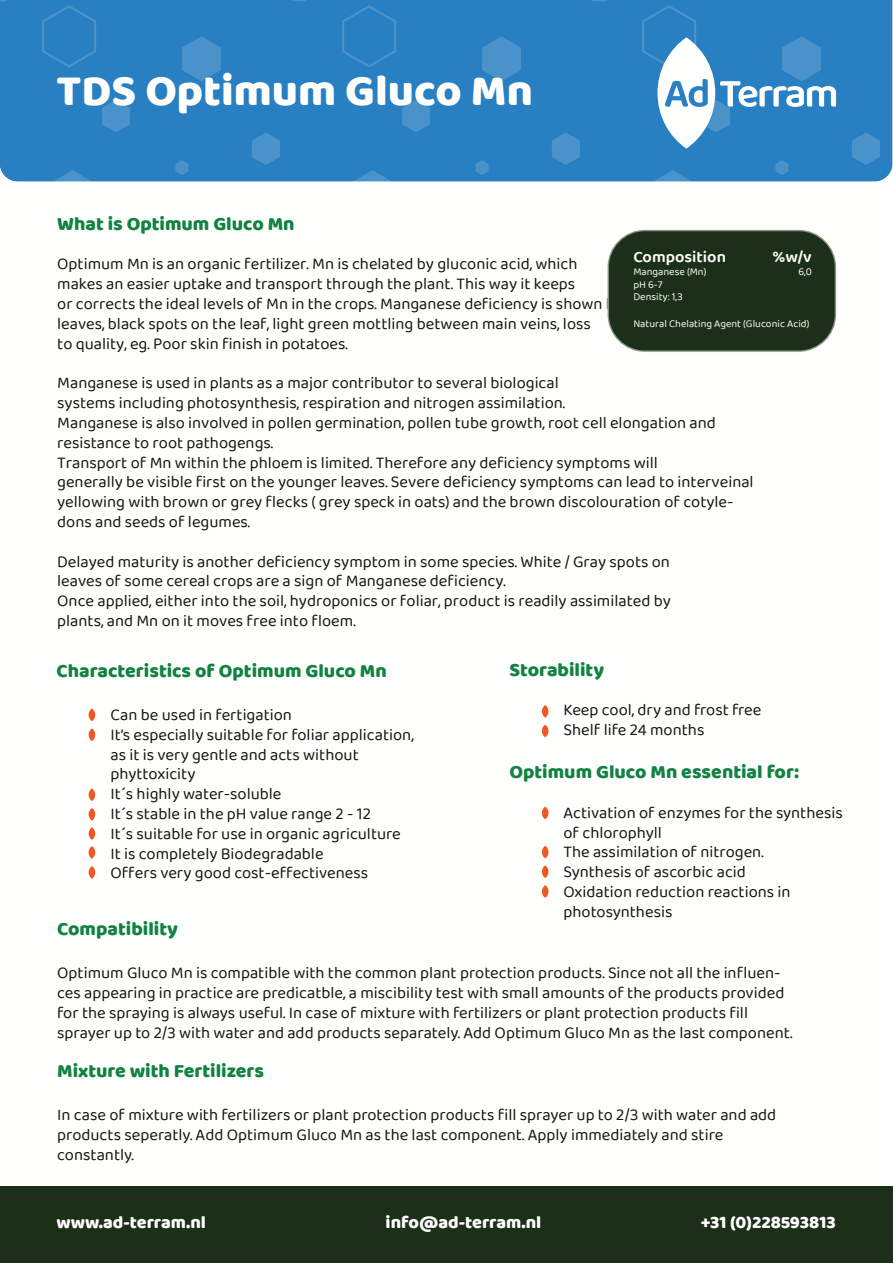
<style>
.page{position:relative;width:893px;height:1263px;background:#fff}
.page>*{position:absolute;margin:0;border:0;box-sizing:border-box;transform-origin:0 0}
.t1{font:800 45px "Baloo Chettan 2";color:#fefefc}
.t2{font:800 19.5px "Baloo Chettan 2";color:#108241}
.t3{font:800 18px "Baloo Chettan 2";color:#fefefc}
.t4{font:16.5px/19.8px "Baloo Chettan 2";color:#0f190e}
.t5{font:600 16.5px "Baloo Chettan 2";color:#fefefc}
.t6{font:10.5px/12.6px "Baloo Chettan 2";color:#fefefc}
</style>
<div class="page">
<div style="left:0;top:1186px;width:893px;height:77px;background:#1c2f18"></div>
<div style="left:0;top:0;width:893px;height:182px;background:#287fc1"></div>
<svg style="left:42px;top:5px;width:54px;height:63px;background:#2b81c2"></svg>
<svg style="left:182px;top:36px;width:39px;height:45px;background:#408dc7"></svg>
<svg style="left:53px;top:170px;width:39px;height:12px"></svg>
<svg style="left:102px;top:100px;width:28px;height:32px"></svg>
<svg style="left:252px;top:132px;width:28px;height:33px"></svg>
<svg style="left:0;top:0;width:13px;height:1px"></svg>
<svg style="left:175px;top:160px;width:13px;height:15px"></svg>
<svg style="left:342px;top:5px;width:54px;height:63px;background:#2b81c2"></svg>
<svg style="left:482px;top:36px;width:39px;height:45px;background:#408dc7"></svg>
<svg style="left:353px;top:170px;width:39px;height:12px"></svg>
<svg style="left:402px;top:100px;width:28px;height:32px"></svg>
<svg style="left:552px;top:132px;width:28px;height:33px"></svg>
<svg style="left:286px;top:0;width:27px;height:1px"></svg>
<svg style="left:475px;top:160px;width:13px;height:15px"></svg>
<svg style="left:653px;top:170px;width:39px;height:12px"></svg>
<svg style="left:852px;top:132px;width:28px;height:33px"></svg>
<svg style="left:586px;top:0;width:27px;height:1px"></svg>
<svg style="left:775px;top:160px;width:13px;height:15px"></svg>
<svg style="left:89px;top:708px;width:6px;height:13px"></svg>
<div style="left:89px;top:788px;width:6px;height:13px;background:#f15722;border-radius:50%"></div>
<div style="left:89px;top:808px;width:6px;height:13px;background:#f15722;border-radius:50%"></div>
<div style="left:89px;top:827px;width:6px;height:13px;background:#f15722;border-radius:50%"></div>
<div style="left:89px;top:846px;width:6px;height:13px;background:#f15722;border-radius:50%"></div>
<div style="left:89px;top:866px;width:6px;height:13px;background:#f15722;border-radius:50%"></div>
<div style="left:89px;top:728px;width:6px;height:13px;background:#f15722;border-radius:50%"></div>
<div style="left:542px;top:705px;width:6px;height:13px;background:#f15722;border-radius:50%"></div>
<div style="left:542px;top:725px;width:6px;height:12px;background:#f15722;border-radius:50%"></div>
<svg style="left:642px;top:5px;width:194px;height:144px"></svg>
<div style="left:542px;top:846px;width:6px;height:12px;background:#f15722;border-radius:50%"></div>
<div style="left:542px;top:865px;width:6px;height:13px;background:#f15722;border-radius:50%"></div>
<div style="left:542px;top:885px;width:6px;height:13px;background:#f15722;border-radius:50%"></div>
<div style="left:608px;top:230px;width:228px;height:122px;background:#1c2f18;border-radius:37px"></div>
<div style="left:606px;top:228px;width:231px;height:125px;border:3px solid #fbfdf9;border-radius:37px"></div>
<div style="left:542px;top:807px;width:6px;height:12px;background:#f15722;border-radius:50%"></div>
<h1 class="t1" style="left:57px;top:73px;width:478px">TDS Optimum Gluco Mn</h1>
<p class="t2" style="left:57px;top:216px;width:239px">What is Optimum Gluco Mn</p>
<p class="t4" style="left:57px;top:256px;width:657px">Optimum Mn is an organic fertilizer. Mn is chelated by gluconic acid, which<br>makes an easier uptake and transport through the plant. This way it keeps<br>or corrects the ideal levels of Mn in the crops. Manganese deficiency is shown by yellowing of leaves, black spots on the leaf, light green mottling between main veins, loss<br>to quality, eg. Poor skin finish in potatoes.</p>
<p class="t4" style="left:57px;top:374px;width:698px">Manganese is used in plants as a major contributor to several biological<br>systems including photosynthesis, respiration and nitrogen assimilation.<br>Manganese is also involved in pollen germination, pollen tube growth, root cell elongation and resistance to root pathogengs.<br>Transport of Mn within the phloem is limited. Therefore any deficiency symptoms will<br>generally be visible first on the younger leaves. Severe deficiency symptoms can lead to interveinal yellowing with brown or grey flecks ( grey speck in oats) and the brown discolouration of cotyle&shy;dons and seeds of legumes.</p>
<p class="t4" style="left:57px;top:551px;width:615px">Delayed maturity is another deficiency symptom in some species. White / Gray spots on leaves of some cereal crops are a sign of Manganese deficiency.<br>Once applied, either into the soil, hydroponics or foliar, product is readily assimilated by plants, and Mn on it moves free into floem.</p>
<p class="t5" style="left:633px;top:251px;width:94px">Composition</p>
<p class="t5" style="left:773px;top:251px;width:41px">%w/v</p>
<p class="t6" style="left:633px;top:265px;width:74px">Manganese (Mn)</p>
<p class="t6" style="left:798px;top:265px;width:15px">6,0</p>
<p class="t6" style="left:633px;top:278px;width:51px">pH 6-7<br>Density: 1,3</p>
<p class="t6" style="left:633px;top:317px;width:177px">Natural Chelating Agent (Gluconic Acid)</p>
<p class="t2" style="left:509px;top:662px;width:96px">Storability</p>
<p class="t4" style="left:563px;top:701px;width:199px">Keep cool, dry and frost free<br>Shelf life 24 months</p>
<p class="t2" style="left:57px;top:663px;width:332px">Characteristics of Optimum Gluco Mn</p>
<p class="t4" style="left:111px;top:706px;width:305px">Can be used in fertigation<br>It’s especially suitable for foliar application, as it is very gentle and acts without phyttoxicity<br>It´s highly water-soluble<br>It´s stable in the pH value range 2 - 12<br>It´s suitable for use in organic agriculture It is completely Biodegradable<br>Offers very good cost-effectiveness</p>
<p class="t2" style="left:509px;top:764px;width:291px">Optimum Gluco Mn essential for:</p>
<p class="t4" style="left:563px;top:804px;width:281px">Activation of enzymes for the synthesis of chlorophyll<br>The assimilation of nitrogen.<br>Synthesis of ascorbic acid<br>Oxidation reduction reactions in photosynthesis</p>
<p class="t2" style="left:57px;top:921px;width:122px">Compatibility</p>
<p class="t4" style="left:57px;top:963px;width:737px">Optimum Gluco Mn is compatible with the common plant protection products. Since not all the influen&shy;ces appearing in practice are predicatble, a miscibility test with small amounts of the products provided for the spraying is always useful. In case of mixture with fertilizers or plant protection products fill sprayer up to 2/3 with water and add products separately. Add Optimum Gluco Mn as the last component.</p>
<p class="t2" style="left:57px;top:1063px;width:208px">Mixture with Fertilizers</p>
<p class="t4" style="left:57px;top:1104px;width:721px">In case of mixture with fertilizers or plant protection products fill sprayer up to 2/3 with water and add products seperatly. Add Optimum Gluco Mn as the last component. Apply immediately and stire constantly.</p>
<p class="t3" style="left:57px;top:1215px;width:151px">www.ad-terram.nl</p>
<p class="t3" style="left:386px;top:1215px;width:157px">info@ad-terram.nl</p>
<p class="t3" style="left:701px;top:1215px;width:137px">+31 (0)228593813</p>
</div>
